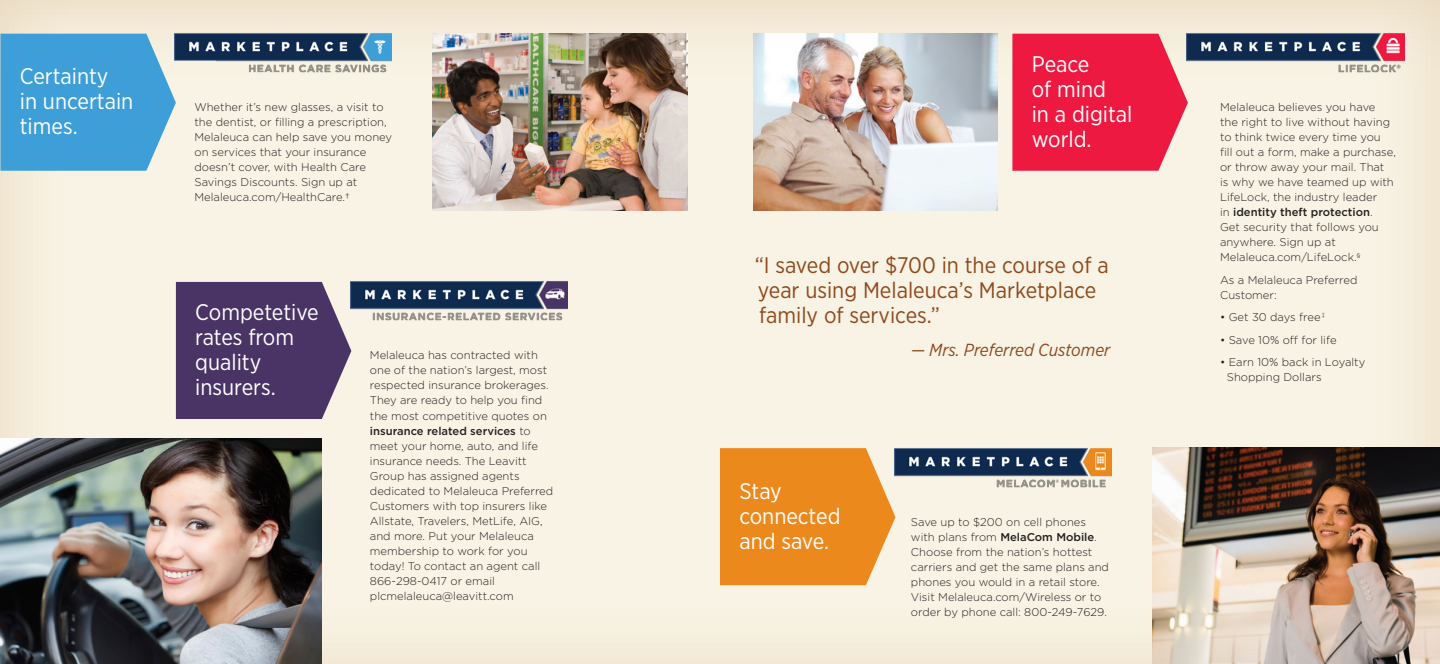
<style>
.page{position:relative;width:1440px;height:664px;background:#fff}
.page>*{position:absolute;margin:0;border:0;box-sizing:border-box;transform-origin:0 0}
.body{font:22.5px/25px "Gotham Narrow";color:#fff}
.body-2{font:22.5px/25px "Gotham Narrow";color:#8e491d}
.body-3{font:italic 17.5px "Gotham Narrow";color:#8e491d}
.body-4{font:300 11.25px/15px "Gotham";color:#231f20}
.s1{font-weight:500}
</style>
<div class="page">
<div style="left:0;top:0;width:1440px;height:664px;background:#dbb98d;opacity:.9"></div>
<img style="left:894px;top:447px;width:218px;height:40px">
<img style="left:1187px;top:33px;width:217px;height:40px">
<img style="left:350px;top:280px;width:218px;height:40px">
<img style="left:175px;top:33px;width:217px;height:40px">
<svg style="left:0;top:34px;width:176px;height:137px;background:#4da5d8"></svg>
<svg style="left:176px;top:282px;width:175px;height:137px;background:#56416e"></svg>
<svg style="left:1012px;top:34px;width:176px;height:137px;background:#ed2b4e"></svg>
<svg style="left:720px;top:448px;width:175px;height:137px;background:#eb902b"></svg>
<img style="left:432px;top:34px;width:256px;height:177px">
<img style="left:0;top:439px;width:321px;height:225px">
<img style="left:754px;top:34px;width:243px;height:177px">
<img style="left:1152px;top:447px;width:288px;height:217px">
<p class="body" style="left:20px;top:63px;width:115px">Certainty<br>in uncertain times.</p>
<p class="body-4" style="left:194px;top:99px;width:199px">Whether it’s new glasses, a visit to the dentist, or filling a prescription, Melaleuca can help save you money on services that your insurance doesn’t cover, with Health Care Savings Discounts. Sign up at Melaleuca.com/HealthCare.†</p>
<p class="body" style="left:195px;top:299px;width:125px">Competetive rates from quality insurers.</p>
<p class="body-4" style="left:370px;top:348px;width:185px">Melaleuca has contracted with one of the nation’s largest, most respected insurance brokerages.<br>They are ready to help you find the most competitive quotes on <span class="s1">insurance related services</span> to meet your home, auto, and life insurance needs. The Leavitt<br>Group has assigned agents dedicated to Melaleuca Preferred<br>Customers with top insurers like<br>Allstate, Travelers, MetLife, AIG, and more. Put your Melaleuca membership to work for you today! To contact an agent call<br>866-298-0417 or email plcmelaleuca@leavitt.com</p>
<p class="body" style="left:1032px;top:51px;width:102px">Peace<br>of mind<br>in a digital world.</p>
<p class="body-2" style="left:755px;top:253px;width:356px">“I saved over $700 in the course of a year using Melaleuca’s Marketplace family of services.”</p>
<p class="body-3" style="left:911px;top:339px;width:201px">— Mrs. Preferred Customer</p>
<p class="body" style="left:739px;top:478px;width:103px">Stay connected and save.</p>
<p class="body-4" style="left:911px;top:514px;width:200px">Save up to $200 on cell phones with plans from <span class="s1">MelaCom Mobile</span>.<br>Choose from the nation’s hottest carriers and get the same plans and phones you would in a retail store.<br>Visit Melaleuca.com/Wireless or to order by phone call: 800-249-7629.</p>
<p class="body-4" style="left:1220px;top:99px;width:177px">Melaleuca believes you have the right to live without having to think twice every time you fill out a form, make a purchase, or throw away your mail. That<br>is why we have teamed up with<br>LifeLock, the industry leader<br>in <span class="s1">identity theft protection</span>.<br>Get security that follows you anywhere. Sign up at<br>Melaleuca.com/LifeLock.<sup>§</sup></p>
<p class="body-4" style="left:1220px;top:272px;width:139px">As a Melaleuca Preferred<br>Customer:</p>
<p class="body-4" style="left:1220px;top:309px;width:106px">• Get 30 days free<sup>‡</sup></p>
<p class="body-4" style="left:1220px;top:332px;width:118px">• Save 10% off for life</p>
<p class="body-4" style="left:1227px;top:354px;width:140px;text-indent:-7px">• Earn 10% back in Loyalty<br>Shopping Dollars</p>
</div>
